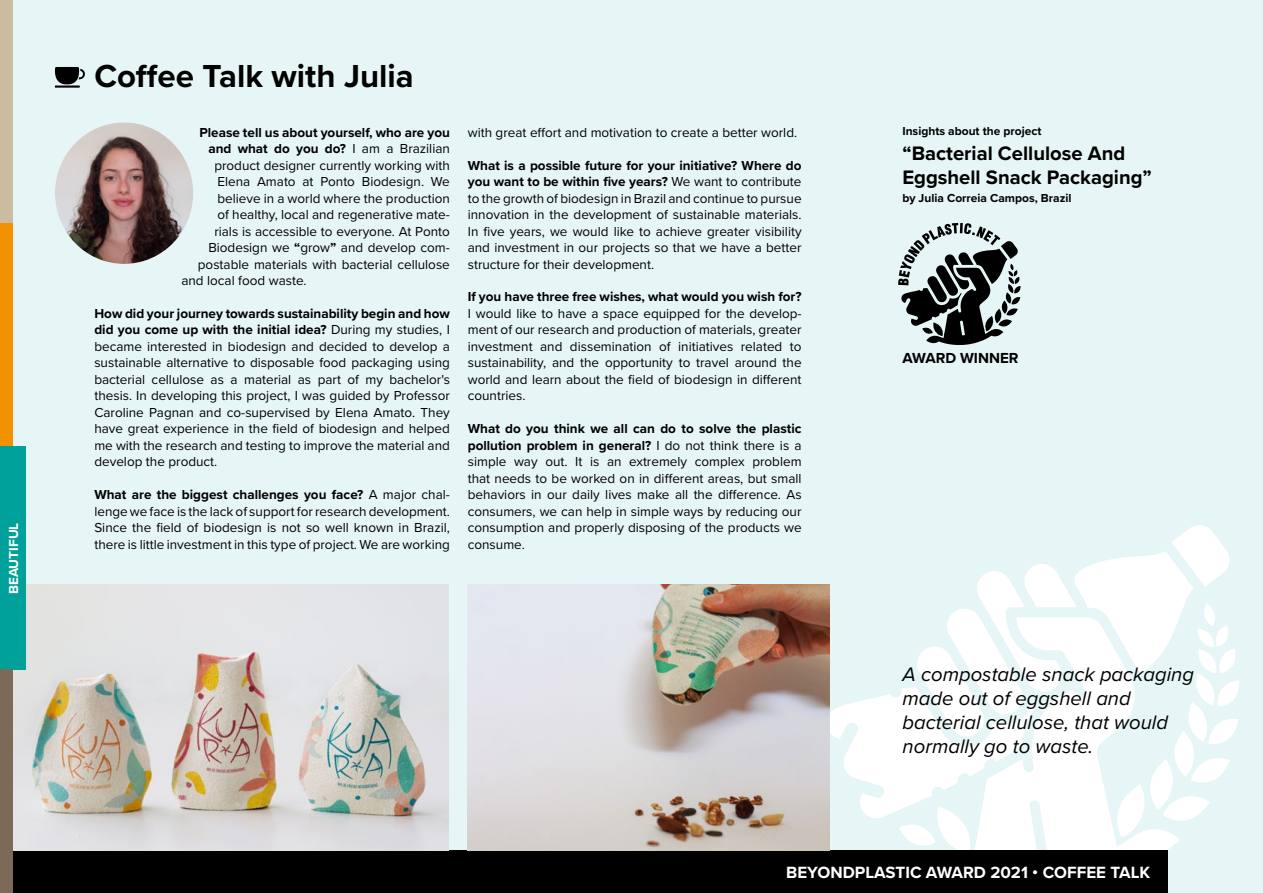
<style>
.page{position:relative;width:1263px;height:893px;background:#e6f5f5}
.page>*{position:absolute;margin:0;border:0;box-sizing:border-box;transform-origin:0 0}
.t1{font:700 33px "Proxima Nova";color:#000}
.t2{font:italic 20.25px/24.3px "Proxima Nova";color:#000}
.t3{font:700 20.25px/24.3px "Proxima Nova";color:#000}
.t4{font:700 16.8px "Proxima Nova";color:#fff}
.t5{font:700 15px "Proxima Nova";color:#000}
.t6{font:13.5px/16.5px "Proxima Nova";color:#000;text-align:justify}
.t7{font:700 13.5px "Proxima Nova";color:#000}
.t8{font:700 13.5px "Proxima Nova";color:#fff}
.t9{font:700 12px "Proxima Nova";color:#000}
.s1{font-weight:400}
.s2{font-weight:700}
</style>
<div class="page">
<svg style="left:826px;top:525px;width:404px;height:294px"></svg>
<svg style="left:916px;top:562px;width:220px;height:41px;fill:#fefefe"></svg>
<svg style="left:899px;top:603px;width:340px;height:282px;fill:#fff"></svg>
<div style="left:0;top:850px;width:1167px;height:43px;background:#000"></div>
<img style="left:13px;top:585px;width:436px;height:265px">
<img style="left:468px;top:585px;width:361px;height:265px">
<img style="left:55px;top:122px;width:138px;height:142px">
<svg style="left:55px;top:67px;width:30px;height:21px"></svg>
<div style="left:0;top:0;width:13px;height:223px;background:#cbbba0"></div>
<div style="left:0;top:223px;width:13px;height:223px;background:#f39200"></div>
<div style="left:0;top:446px;width:26px;height:224px;background:#00a19a"></div>
<div style="left:0;top:670px;width:13px;height:223px;background:#7b6a58"></div>
<svg style="left:898px;top:223px;width:122px;height:122px"></svg>
<p class="t8" style="left:4px;top:594px;width:73px;rotate:-90deg">BEAUTIFUL</p>
<h1 class="t1" style="left:94px;top:51px;width:321px">Coffee Talk with Julia</h1>
<p class="t7" style="left:199px;top:122px;width:252px">Please tell us about yourself, who are you</p>
<p class="t7" style="left:208px;top:138px;width:243px">and what do you do? <span class="s1">I am a Brazilian</span></p>
<p class="t6" style="left:214px;top:156px;width:237px">product designer currently working with</p>
<p class="t6" style="left:217px;top:173px;width:234px">Elena Amato at Ponto Biodesign. We</p>
<p class="t6" style="left:217px;top:189px;width:234px">believe in a world where the production</p>
<p class="t6" style="left:217px;top:206px;width:234px">of healthy, local and regenerative mate-</p>
<p class="t6" style="left:214px;top:222px;width:237px">rials is accessible to everyone. At Ponto</p>
<p class="t6" style="left:208px;top:239px;width:243px">Biodesign we <span class="s2">“</span>grow<span class="s2">”</span> and develop com-</p>
<p class="t6" style="left:198px;top:255px;width:254px">postable materials with bacterial cellulose</p>
<p class="t6" style="left:181px;top:272px;width:127px">and local food waste.</p>
<p class="t6" style="left:94px;top:305px;width:357px"><span class="s2">How did your journey towards sustainability begin and how did you come up with the initial idea?</span> During my studies, I became interested in biodesign and decided to develop a sustainable alternative to disposable food packaging using bacterial cellulose as a material as part of my bachelor's thesis. In developing this project, I was guided by Professor Caroline Pagnan and co-supervised by Elena Amato. They have great experience in the field of biodesign and helped me with the research and testing to improve the material and develop the product.</p>
<p class="t6" style="left:94px;top:486px;width:357px"><span class="s2">What are the biggest challenges you face?</span> A major chal&shy;lenge we face is the lack of support for research development.<br>Since the field of biodesign is not so well known in Brazil, there is little investment in this type of project. We are working</p>
<p class="t6" style="left:468px;top:123px;width:331px">with great effort and motivation to create a better world.</p>
<p class="t6" style="left:468px;top:156px;width:335px"><span class="s2">What is a possible future for your initiative? Where do you want to be within five years?</span> We want to contribute to the growth of biodesign in Brazil and continue to pursue innovation in the development of sustainable materials.<br>In five years, we would like to achieve greater visibility and investment in our projects so that we have a better structure for their development.</p>
<p class="t7" style="left:468px;top:287px;width:335px">If you have three free wishes, what would you wish for?</p>
<p class="t6" style="left:468px;top:305px;width:335px">I would like to have a space equipped for the develop&shy;ment of our research and production of materials, greater investment and dissemination of initiatives related to sustainability, and the opportunity to travel around the world and learn about the field of biodesign in different countries.</p>
<p class="t6" style="left:468px;top:420px;width:335px"><span class="s2">What do you think we all can do to solve the plastic pollution problem in general?</span> I do not think there is a simple way out. It is an extremely complex problem that needs to be worked on in different areas, but small behaviors in our daily lives make all the difference. As consumers, we can help in simple ways by reducing our consumption and properly disposing of the products we consume.</p>
<p class="t9" style="left:902px;top:122px;width:141px">Insights about the project</p>
<h2 class="t3" style="left:902px;top:140px;width:251px">“Bacterial Cellulose And<br>Eggshell Snack Packaging”</h2>
<p class="t9" style="left:902px;top:190px;width:171px">by Julia Correia Campos, Brazil</p>
<p class="t5" style="left:902px;top:347px;width:117px">AWARD WINNER</p>
<h2 class="t2" style="left:902px;top:661px;width:293px">A compostable snack packaging made out of eggshell and bacterial cellulose, that would normally go to waste.</h2>
<p class="t4" style="left:786px;top:860px;width:366px">BEYONDPLASTIC AWARD 2021 • COFFEE TALK</p>
</div>
